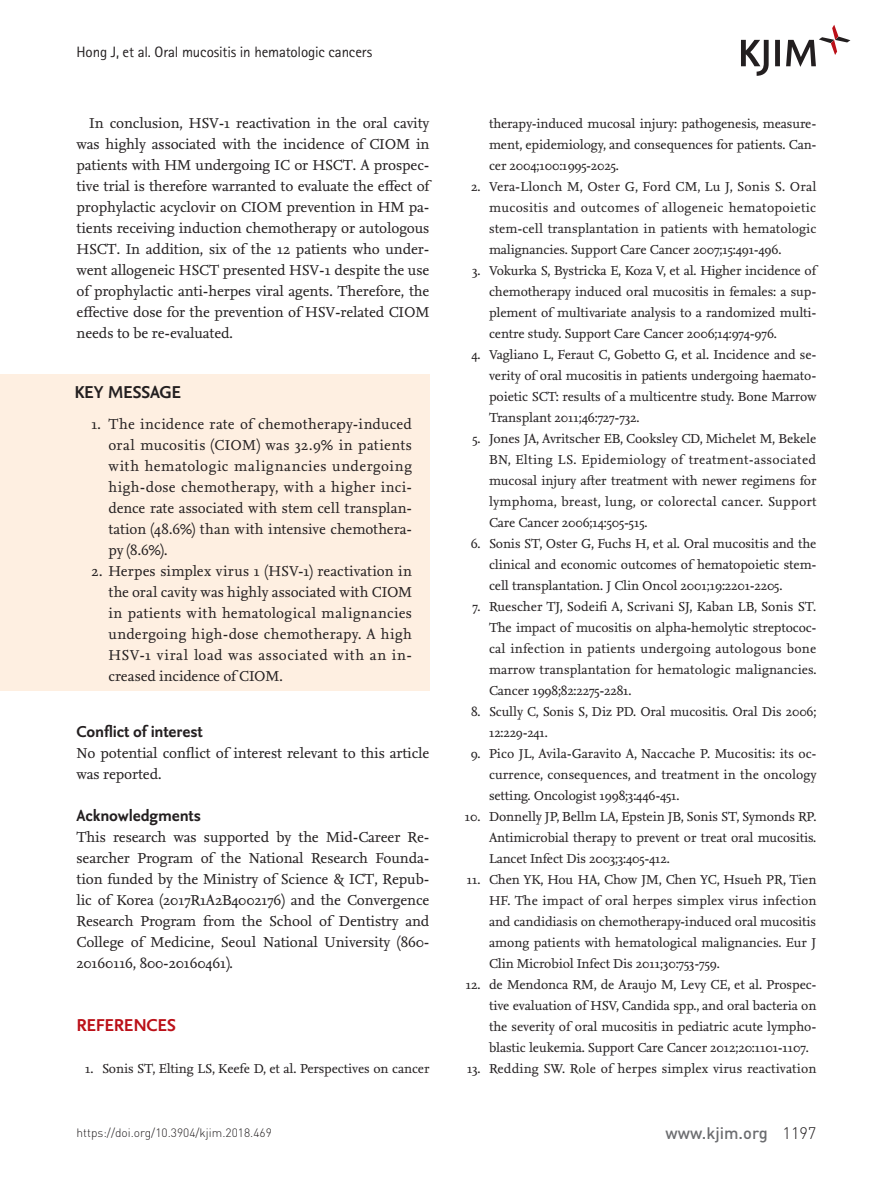
<style>
.page{position:relative;width:893px;height:1191px;background:#fff}
.page>*{position:absolute;margin:0;border:0;box-sizing:border-box;transform-origin:0 0}
.제목1{font:700 18px "Nexus Sans";letter-spacing:-.025em;color:#bb1018}
.키메세지제목{font:700 18px "Nexus Sans";letter-spacing:-.02em;color:#231f20}
.제목2{font:700 16.5px "Nexus Sans";letter-spacing:-.01em;color:#231f20}
.t1{font:500 16.5px "DIN Pro";color:#6c6d70}
.t2{font:300 16.5px "DIN Pro";color:#231f20}
.들였쓰기_본문{font:15px/21px "Nexus Serif";letter-spacing:-.01em;color:#231f20;text-align:justify}
.본문첫단락{font:15px/21px "Nexus Serif";letter-spacing:-.01em;color:#231f20}
.t3{font:15px "Rotis Sans Serif Std";letter-spacing:-.01em;color:#231f20}
.t4{font:13.5px/21px "Nexus Serif";letter-spacing:-.01em;color:#231f20;text-align:justify}
.t5{font:300 12px "DIN Pro";color:#231f20}
</style>
<div class="page">
<svg style="left:741px;top:25px;width:109px;height:51px"></svg>
<div style="left:0;top:374px;width:429px;height:317px;background:#feefe1"></div>
<p class="t3" style="left:77px;top:43px;width:297px">Hong J, et al. Oral mucositis in hematologic cancers</p>
<p class="들였쓰기_본문" style="left:77px;top:112px;width:354px;text-indent:13px">In conclusion, HSV-1 reactivation in the oral cavity was highly associated with the incidence of CIOM in patients with HM undergoing IC or HSCT. A prospec&shy;tive trial is therefore warranted to evaluate the effect of prophylactic acyclovir on CIOM prevention in HM pa&shy;tients receiving induction chemotherapy or autologous HSCT. In addition, six of the 12 patients who under&shy;went allogeneic HSCT presented HSV-1 despite the use of prophylactic anti-herpes viral agents. Therefore, the effective dose for the prevention of HSV-related CIOM needs to be re-evaluated.</p>
<p class="키메세지제목" style="left:74px;top:380px;width:108px">KEY MESSAGE</p>
<p class="들였쓰기_본문" style="left:108px;top:413px;width:305px;text-indent:-17px">1. The incidence rate of chemotherapy-induced oral mucositis (CIOM) was 32.9% in patients with hematologic malignancies undergoing high-dose chemotherapy, with a higher inci&shy;dence rate associated with stem cell transplan&shy;tation (48.6%) than with intensive chemothera&shy;py (8.6%).</p>
<p class="들였쓰기_본문" style="left:108px;top:560px;width:305px;text-indent:-17px">2. Herpes simplex virus 1 (HSV-1) reactivation in the oral cavity was highly associated with CIOM in patients with hematological malignancies undergoing high-dose chemotherapy. A high HSV-1 viral load was associated with an in&shy;creased incidence of CIOM.</p>
<p class="제목2" style="left:77px;top:721px;width:128px">Conflict of interest</p>
<p class="본문첫단락" style="left:77px;top:742px;width:354px">No potential conflict of interest relevant to this article was reported.</p>
<p class="제목2" style="left:77px;top:805px;width:126px">Acknowledgments</p>
<p class="본문첫단락" style="left:77px;top:826px;width:354px;text-align:justify">This research was supported by the Mid-Career Re&shy;searcher Program of the National Research Founda&shy;tion funded by the Ministry of Science &amp; ICT, Repub&shy;lic of Korea (2017R1A2B4002176) and the Convergence Research Program from the School of Dentistry and College of Medicine, Seoul National University (860- 20160116, 800-20160461).</p>
<p class="제목1" style="left:77px;top:1013px;width:101px">REFERENCES</p>
<p class="t4" style="left:85px;top:1057px;width:346px">1. Sonis ST, Elting LS, Keefe D, et al. Perspectives on cancer</p>
<p class="t4" style="left:489px;top:112px;width:329px">therapy-induced mucosal injury: pathogenesis, measure&shy;ment, epidemiology, and consequences for patients. Can&shy;cer 2004;100:1995-2025.</p>
<p class="t4" style="left:489px;top:175px;width:329px;text-indent:-18px">2. Vera-Llonch M, Oster G, Ford CM, Lu J, Sonis S. Oral mucositis and outcomes of allogeneic hematopoietic stem-cell transplantation in patients with hematologic malignancies. Support Care Cancer 2007;15:491-496.</p>
<p class="t4" style="left:489px;top:259px;width:329px;text-indent:-17px">3. Vokurka S, Bystricka E, Koza V, et al. Higher incidence of chemotherapy induced oral mucositis in females: a sup&shy;plement of multivariate analysis to a randomized multi&shy;centre study. Support Care Cancer 2006;14:974-976.</p>
<p class="t4" style="left:489px;top:343px;width:329px;text-indent:-18px">4. Vagliano L, Feraut C, Gobetto G, et al. Incidence and se&shy;verity of oral mucositis in patients undergoing haemato&shy;poietic SCT: results of a multicentre study. Bone Marrow Transplant 2011;46:727-732.</p>
<p class="t4" style="left:489px;top:427px;width:329px;text-indent:-17px">5. Jones JA, Avritscher EB, Cooksley CD, Michelet M, Bekele BN, Elting LS. Epidemiology of treatment-associated mucosal injury after treatment with newer regimens for lymphoma, breast, lung, or colorectal cancer. Support Care Cancer 2006;14:505-515.</p>
<p class="t4" style="left:489px;top:532px;width:329px;text-indent:-18px">6. Sonis ST, Oster G, Fuchs H, et al. Oral mucositis and the clinical and economic outcomes of hematopoietic stem&shy;cell transplantation. J Clin Oncol 2001;19:2201-2205.</p>
<p class="t4" style="left:489px;top:595px;width:329px;text-indent:-17px">7. Ruescher TJ, Sodeifi A, Scrivani SJ, Kaban LB, Sonis ST.<br>The impact of mucositis on alpha-hemolytic streptococ&shy;cal infection in patients undergoing autologous bone marrow transplantation for hematologic malignancies.<br>Cancer 1998;82:2275-2281.</p>
<p class="t4" style="left:489px;top:700px;width:329px;text-indent:-18px">8. Scully C, Sonis S, Diz PD. Oral mucositis. Oral Dis 2006;<br>12:229-241.</p>
<p class="t4" style="left:489px;top:742px;width:329px;text-indent:-18px">9. Pico JL, Avila-Garavito A, Naccache P. Mucositis: its oc&shy;currence, consequences, and treatment in the oncology setting. Oncologist 1998;3:446-451.</p>
<p class="t4" style="left:489px;top:805px;width:329px;text-indent:-24px">10. Donnelly JP, Bellm LA, Epstein JB, Sonis ST, Symonds RP.<br>Antimicrobial therapy to prevent or treat oral mucositis.<br>Lancet Infect Dis 2003;3:405-412.</p>
<p class="t4" style="left:489px;top:868px;width:329px;text-indent:-22px">11. Chen YK, Hou HA, Chow JM, Chen YC, Hsueh PR, Tien HF. The impact of oral herpes simplex virus infection and candidiasis on chemotherapy-induced oral mucositis among patients with hematological malignancies. Eur J Clin Microbiol Infect Dis 2011;30:753-759.</p>
<p class="t4" style="left:489px;top:973px;width:329px;text-indent:-23px">12. de Mendonca RM, de Araujo M, Levy CE, et al. Prospec&shy;tive evaluation of HSV, Candida spp., and oral bacteria on the severity of oral mucositis in pediatric acute lympho&shy;blastic leukemia. Support Care Cancer 2012;20:1101-1107.</p>
<p class="t4" style="left:467px;top:1057px;width:351px">13. Redding SW. Role of herpes simplex virus reactivation</p>
<p class="t5" style="left:77px;top:1124px;width:197px">https://doi.org/10.3904/kjim.2018.469</p>
<p class="t1" style="left:666px;top:1121px;width:104px">www.kjim.org</p>
<p class="t2" style="left:782px;top:1121px;width:35px">1197</p>
</div>
